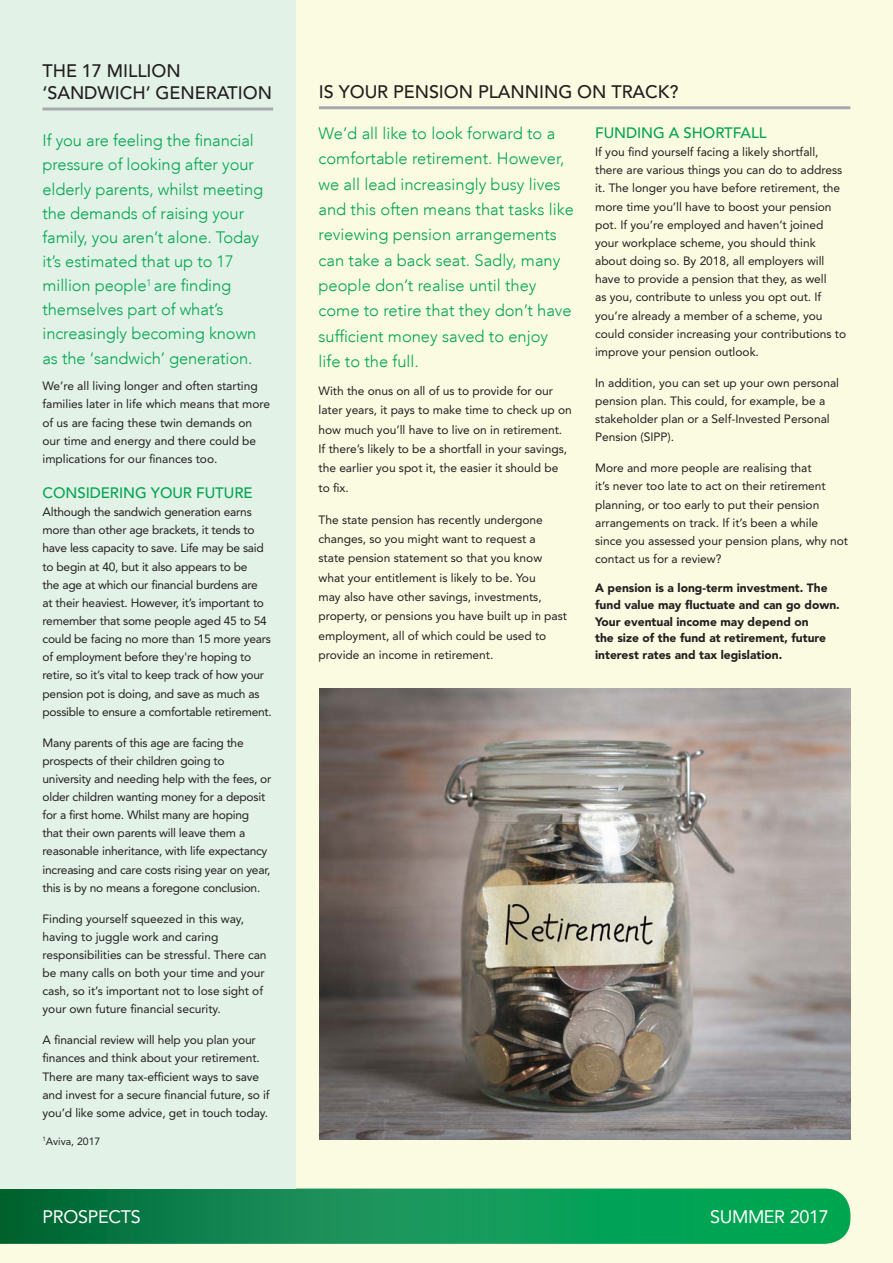
<style>
.page{position:relative;width:893px;height:1263px;background:#fbfbe1}
.page>*{position:absolute;margin:0;border:0;box-sizing:border-box;transform-origin:0 0}
.heading_1{font:500 18px/21.6px "Avenir LT Std";letter-spacing:-.005em;color:#231f20}
.t1{font:18px "Avenir LT Std";letter-spacing:-.02em;color:#fff}
.intro_text{font:300 16.5px/25.3px "Avenir LT Std";letter-spacing:-.005em;color:#00a54f}
.heading_2{font:500 15px "Avenir LT Std";letter-spacing:-.005em;color:#00a54f}
.body_text{font:12px/18.1px "Avenir LT Std";letter-spacing:-.005em;color:#231f20}
.warning_statement{font:900 12px/16.6px "Avenir LT Std";color:#231f20}
.Source{font:10.5px "Avenir LT Std";color:#231f20}
</style>
<div class="page">
<svg style="left:0;top:1188px;width:850px;height:56px;background:#109254"></svg>
<div style="left:0;top:0;width:296px;height:1188px;background:#e3f2e7"></div>
<hr style="left:319px;top:106px;width:531px;height:3px;background:#a8a9ad">
<hr style="left:43px;top:107px;width:230px;height:3px;background:#a8a9ad">
<img style="left:319px;top:689px;width:531px;height:451px">
<p class="heading_1" style="left:43px;top:61px;width:231px">THE 17 MILLION ‘SANDWICH’ GENERATION</p>
<p class="intro_text" style="left:43px;top:129px;width:222px;line-height:24.2px">If you are feeling the financial pressure of looking after your elderly parents, whilst meeting the demands of raising your family, you aren’t alone. Today it’s estimated that up to 17 million people<sup>1</sup> are finding themselves part of what’s increasingly becoming known as the ‘sandwich’ generation.</p>
<p class="body_text" style="left:43px;top:377px;width:229px">We’re all living longer and often starting families later in life which means that more of us are facing these twin demands on our time and energy and there could be implications for our finances too.</p>
<p class="heading_2" style="left:43px;top:484px;width:212px">CONSIDERING YOUR FUTURE</p>
<p class="body_text" style="left:43px;top:503px;width:231px">Although the sandwich generation earns more than other age brackets, it tends to have less capacity to save. Life may be said to begin at 40, but it also appears to be<br>the age at which our financial burdens are<br>at their heaviest. However, it’s important to remember that some people aged 45 to 54 could be facing no more than 15 more years of employment before they're hoping to retire, so it’s vital to keep track of how your pension pot is doing, and save as much as possible to ensure a comfortable retirement.</p>
<p class="body_text" style="left:43px;top:733px;width:230px">Many parents of this age are facing the prospects of their children going to university and needing help with the fees, or older children wanting money for a deposit for a first home. Whilst many are hoping that their own parents will leave them a reasonable inheritance, with life expectancy increasing and care costs rising year on year, this is by no means a foregone conclusion.</p>
<p class="body_text" style="left:43px;top:909px;width:226px">Finding yourself squeezed in this way, having to juggle work and caring responsibilities can be stressful. There can be many calls on both your time and your cash, so it’s important not to lose sight of your own future financial security.</p>
<p class="body_text" style="left:43px;top:1031px;width:229px">A financial review will help you plan your finances and think about your retirement.<br>There are many tax-efficient ways to save and invest for a secure financial future, so if you’d like some advice, get in touch today.</p>
<p class="Source" style="left:43px;top:1135px;width:59px"><sup>1</sup>Aviva, 2017</p>
<p class="heading_1" style="left:319px;top:81px;width:361px">IS YOUR PENSION PLANNING ON TRACK?</p>
<p class="intro_text" style="left:319px;top:121px;width:257px">We’d all like to look forward to a comfortable retirement. However, we all lead increasingly busy lives and this often means that tasks like reviewing pension arrangements can take a back seat. Sadly, many people don’t realise until they come to retire that they don’t have sufficient money saved to enjoy life to the full.</p>
<p class="body_text" style="left:319px;top:381px;width:255px;line-height:19.4px">With the onus on all of us to provide for our later years, it pays to make time to check up on how much you’ll have to live on in retirement.<br>If there’s likely to be a shortfall in your savings, the earlier you spot it, the easier it should be to fix.</p>
<p class="body_text" style="left:319px;top:510px;width:250px;line-height:19.4px">The state pension has recently undergone changes, so you might want to request a<br>state pension statement so that you know what your entitlement is likely to be. You<br>may also have other savings, investments, property, or pensions you have built up in past employment, all of which could be used to provide an income in retirement.</p>
<p class="heading_2" style="left:595px;top:124px;width:173px">FUNDING A SHORTFALL</p>
<p class="body_text" style="left:595px;top:143px;width:252px">If you find yourself facing a likely shortfall, there are various things you can do to address it. The longer you have before retirement, the more time you’ll have to boost your pension pot. If you’re employed and haven’t joined your workplace scheme, you should think about doing so. By 2018, all employers will have to provide a pension that they, as well<br>as you, contribute to unless you opt out. If you’re already a member of a scheme, you could consider increasing your contributions to improve your pension outlook.</p>
<p class="body_text" style="left:595px;top:374px;width:245px">In addition, you can set up your own personal pension plan. This could, for example, be a stakeholder plan or a Self-Invested Personal Pension (SIPP).</p>
<p class="body_text" style="left:595px;top:459px;width:254px">More and more people are realising that<br>it’s never too late to act on their retirement planning, or too early to put their pension arrangements on track. If it’s been a while since you assessed your pension plans, why not contact us for a review?</p>
<p class="warning_statement" style="left:595px;top:580px;width:246px">A pension is a long-term investment. The fund value may fluctuate and can go down.<br>Your eventual income may depend on<br>the size of the fund at retirement, future interest rates and tax legislation.</p>
<h1 class="t1" style="left:43px;top:1206px;width:100px">PROSPECTS</h1>
<h1 class="t1" style="left:710px;top:1206px;width:120px">SUMMER 2017</h1>
</div>
